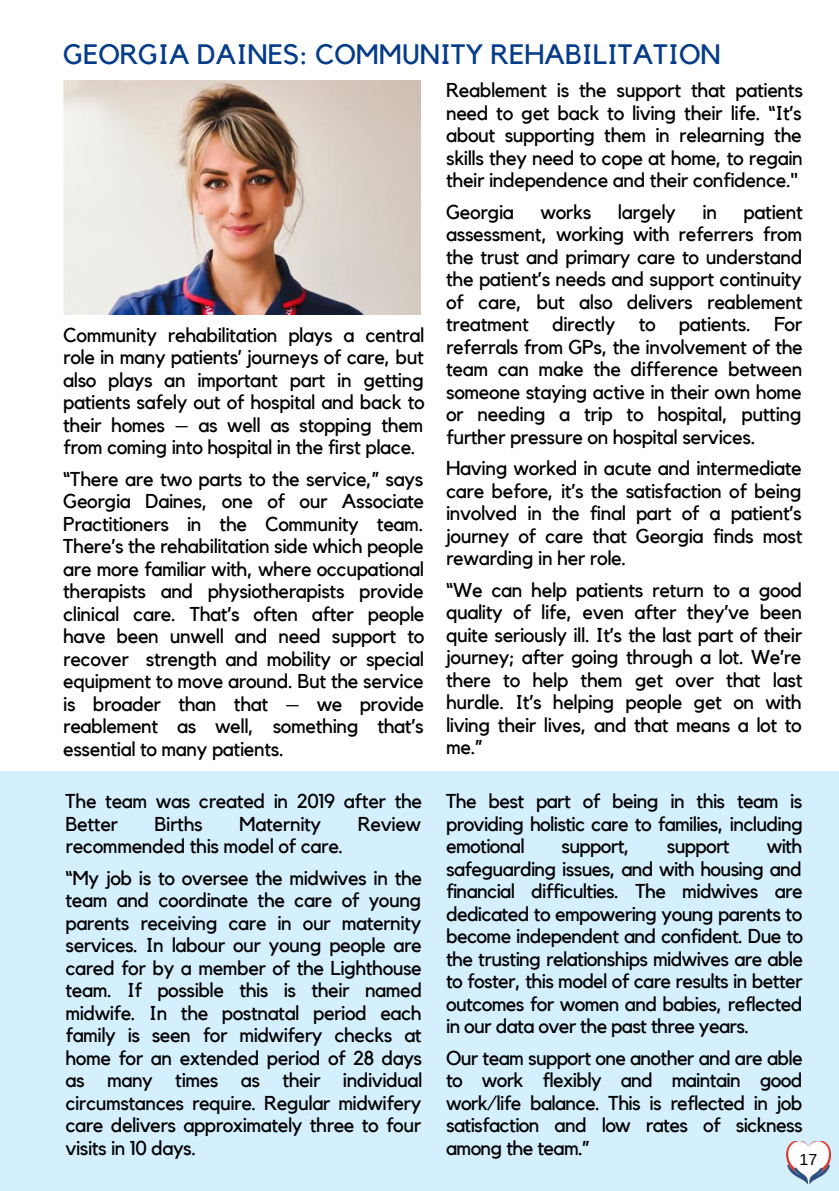
<style>
.page{position:relative;width:839px;height:1191px;background:#fff}
.page>*{position:absolute;margin:0;border:0;box-sizing:border-box;transform-origin:0 0}
.t1{font:28px "Kollektif";color:#053c89}
.t2{font:20px/22.4px "Kollektif";letter-spacing:-.02em;color:#000;text-align:justify}
.t3{font:16px "Arimo";color:#000}
</style>
<div class="page">
<img style="left:63px;top:80px;width:357px;height:234px">
<div style="left:0;top:771px;width:838px;height:420px;background:#d4f0ff"></div>
<img style="left:786px;top:1141px;width:44px;height:42px">
<svg style="left:793px;top:1144px;width:30px;height:20px"></svg>
<h1 class="t1" style="left:63px;top:41px;width:659px">GEORGIA DAINES: COMMUNITY REHABILITATION</h1>
<p class="t2" style="left:63px;top:325px;width:363px">Community rehabilitation plays a central role in many patients’ journeys of care, but also plays an important part in getting patients safely out of hospital and back to their homes – as well as stopping them from coming into hospital in the first place.</p>
<p class="t2" style="left:63px;top:469px;width:363px">“There are two parts to the service,” says Georgia Daines, one of our Associate Practitioners in the Community team.<br>There’s the rehabilitation side which people are more familiar with, where occupational therapists and physiotherapists provide clinical care. That’s often after people have been unwell and need support to recover strength and mobility or special equipment to move around. But the service is broader than that – we provide reablement as well, something that’s essential to many patients.</p>
<p class="t2" style="left:66px;top:791px;width:358px">The team was created in 2019 after the<br>Better</p>
<p class="t2" style="left:155px;top:813px;width:50px">Births</p>
<p class="t2" style="left:239px;top:813px;width:84px">Maternity</p>
<p class="t2" style="left:358px;top:813px;width:65px">Review</p>
<p class="t2" style="left:66px;top:831px;width:358px;line-height:31.6px">recommended this model of care.<br>“My job is to oversee the midwives in the</p>
<p class="t2" style="left:66px;top:890px;width:358px">team and coordinate the care of young parents receiving care in our maternity services. In labour our young people are cared for by a member of the Lighthouse team. If possible this is their named midwife. In the postnatal period each family is seen for midwifery checks at home for an extended period of 28 days as many times as their individual circumstances require. Regular midwifery care delivers approximately three to four visits in 10 days.</p>
<p class="t2" style="left:446px;top:80px;width:358px">Reablement is the support that patients need to get back to living their life. “It’s about supporting them in relearning the skills they need to cope at home, to regain their independence and their confidence."</p>
<p class="t2" style="left:446px;top:201px;width:69px">Georgia</p>
<p class="t2" style="left:540px;top:201px;width:52px">works</p>
<p class="t2" style="left:618px;top:201px;width:59px">largely</p>
<p class="t2" style="left:702px;top:201px;width:16px">in</p>
<p class="t2" style="left:446px;top:201px;width:358px;text-indent:297px">patient assessment, working with referrers from the trust and primary care to understand the patient’s needs and support continuity of care, but also delivers reablement treatment directly to patients. For referrals from GPs, the involvement of the team can make the difference between someone staying active in their own home or needing a trip to hospital, putting further pressure on hospital services.</p>
<p class="t2" style="left:446px;top:458px;width:358px">Having worked in acute and intermediate care before, it’s the satisfaction of being involved in the final part of a patient’s journey of care that Georgia finds most rewarding in her role.</p>
<p class="t2" style="left:446px;top:579px;width:358px">“We can help patients return to a good quality of life, even after they’ve been quite seriously ill. It’s the last part of their journey; after going through a lot. We’re there to help them get over that last hurdle. It’s helping people get on with living their lives, and that means a lot to me.”</p>
<p class="t2" style="left:446px;top:791px;width:358px">The best part of being in this team is providing holistic care to families, including emotional</p>
<p class="t2" style="left:446px;top:836px;width:358px;text-indent:321px">with safeguarding issues, and with housing and financial difficulties. The midwives are dedicated to empowering young parents to become independent and confident. Due to the trusting relationships midwives are able to foster, this model of care results in better outcomes for women and babies, reflected in our data over the past three years.</p>
<p class="t2" style="left:446px;top:1047px;width:358px">Our team support one another and are able to work flexibly and maintain good work/life balance. This is reflected in job satisfaction and low rates of sickness among the team.”</p>
<p class="t2" style="left:561px;top:836px;width:70px">support,</p>
<p class="t2" style="left:666px;top:836px;width:65px">support</p>
<p class="t3" style="left:799px;top:1144px;width:19px">15</p>
<p class="t3" style="left:799px;top:1151px;width:19px">17</p>
</div>
